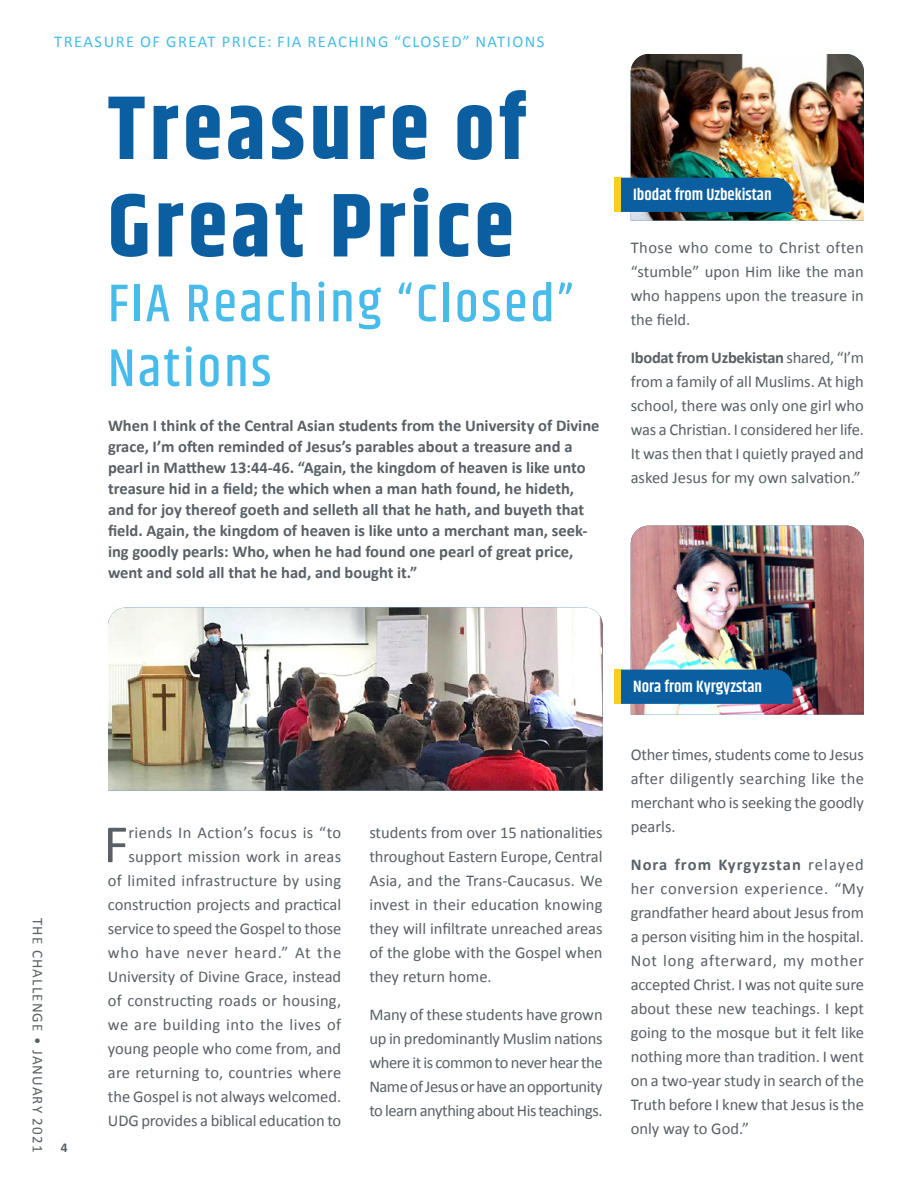
<style>
.page{position:relative;width:918px;height:1188px;background:#fff}
.page>*{position:absolute;margin:0;border:0;box-sizing:border-box;transform-origin:0 0}
.t1{font:700 90px/97.5px "Khand";letter-spacing:.05em;color:#0b5fa1}
.t2{font:54.3px "Calibri";color:#596066}
.t3{font:500 54px/64.8px "Khand";letter-spacing:.05em;color:#47bbe9}
.t4{font:16.5px/24px "Calibri";color:#596066;text-align:justify}
.t5{font:700 16.5px/21px "Calibri";color:#596066}
.t6{font:16.5px "Calibri";letter-spacing:.09em;color:#47bbe9}
.t7{font:600 16.5px "Khand";color:#fff}
.t8{font:15px "Calibri";letter-spacing:.075em;color:#596066}
.t9{font:700 13.5px "Calibri";color:#596066}
.s1{font-weight:700}
</style>
<div class="page">
<img style="left:108px;top:608px;width:495px;height:183px">
<img style="left:631px;top:526px;width:233px;height:189px">
<img style="left:614px;top:54px;width:250px;height:166px">
<div style="left:614px;top:178px;width:7px;height:34px;background:#f8ce23"></div>
<div style="left:621px;top:670px;width:172px;height:34px;background:#0b5fa1"></div>
<div style="left:614px;top:670px;width:7px;height:34px;background:#f8ce23"></div>
<p class="t6" style="left:54px;top:30px;width:492px">TREASURE OF GREAT PRICE: FIA REACHING “CLOSED” NATIONS</p>
<h1 class="t1" style="left:108px;top:85px;width:419px">Treasure of<br>Great Price</h1>
<h3 class="t3" style="left:108px;top:274px;width:467px">FIA Reaching “Closed”<br>Nations</h3>
<p class="t5" style="left:108px;top:415px;width:493px">When I think of the Central Asian students from the University of Divine grace, I’m often reminded of Jesus’s parables about a treasure and a pearl in Matthew 13:44-46. “Again, the kingdom of heaven is like unto treasure hid in a field; the which when a man hath found, he hideth, and for joy thereof goeth and selleth all that he hath, and buyeth that field. Again, the kingdom of heaven is like unto a merchant man, seek&shy;ing goodly pearls: Who, when he had found one pearl of great price, went and sold all that he had, and bought it.”</p>
<p class="t7" style="left:633px;top:184px;width:140px">Ibodat from Uzbekistan</p>
<p class="t4" style="left:631px;top:235px;width:235px">Those who come to Christ often “stumble” upon Him like the man who happens upon the treasure in the field.</p>
<p class="t4" style="left:631px;top:345px;width:235px"><span class="s1">Ibodat from Uzbekistan</span> shared, “I’m from a family of all Muslims. At high school, there was only one girl who was a Christian. I considered her life.<br>It was then that I quietly prayed and asked Jesus for my own salvation.”</p>
<p class="t8" style="left:48px;top:918px;width:236px;rotate:90deg">THE CHALLENGE • JANUARY 2021</p>
<p class="t9" style="left:61px;top:1138px;width:8px">4</p>
<p class="t4" style="left:108px;top:820px;width:235px;text-align:right">riends In Action’s focus is “to support mission work in areas<br>of limited infrastructure by using construction projects and practical service to speed the Gospel to those who have never heard.” At the University of Divine Grace, instead of constructing roads or housing, we are building into the lives of young people who come from, and are returning to, countries where the Gospel is not always welcomed.<br>UDG provides a biblical education to</p>
<p class="t4" style="left:369px;top:820px;width:235px">students from over 15 nationalities throughout Eastern Europe, Central Asia, and the Trans-Caucasus. We invest in their education knowing they will infiltrate unreached areas of the globe with the Gospel when they return home.</p>
<h2 class="t2" style="left:103px;top:806px;width:26px">F</h2>
<p class="t4" style="left:369px;top:1002px;width:235px">Many of these students have grown up in predominantly Muslim nations where it is common to never hear the Name of Jesus or have an opportunity to learn anything about His teachings.</p>
<p class="t7" style="left:633px;top:676px;width:130px">Nora from Kyrgyzstan</p>
<p class="t4" style="left:631px;top:742px;width:235px">Other times, students come to Jesus after diligently searching like the merchant who is seeking the goodly pearls.</p>
<p class="t4" style="left:631px;top:852px;width:235px"><span class="s1">Nora from Kyrgyzstan</span> relayed her conversion experience. “My grandfather heard about Jesus from a person visiting him in the hospital.<br>Not long afterward, my mother accepted Christ. I was not quite sure about these new teachings. I kept going to the mosque but it felt like nothing more than tradition. I went on a two-year study in search of the Truth before I knew that Jesus is the only way to God.”</p>
</div>
